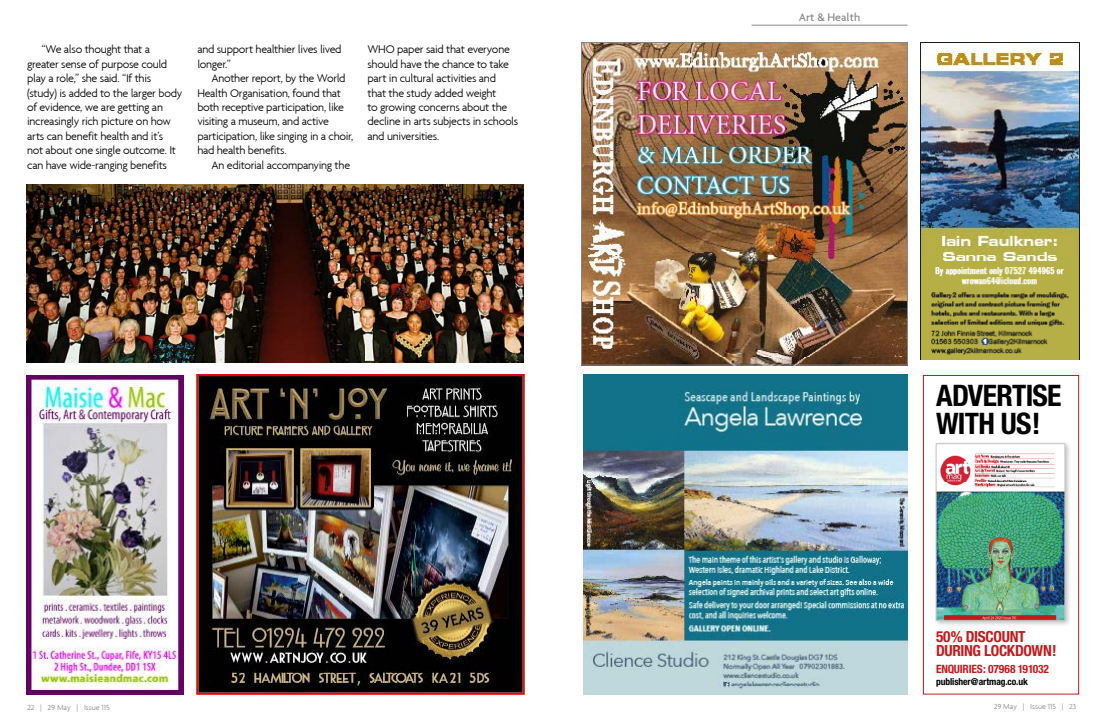
<style>
.page{position:relative;width:1106px;height:723px;background:#fff}
.page>*{position:absolute;margin:0;border:0;box-sizing:border-box;transform-origin:0 0}
.t1{font:700 condensed 29.7px/28.7px "Helvetica Neue";letter-spacing:-.025em;color:#000}
.t2{font:700 condensed 15.3px/14.4px "Helvetica Neue";letter-spacing:-.02em;color:#c41a1c}
.t3{font:300 12px/14.4px "Agenda";letter-spacing:-.03em;color:#000}
.t4{font:500 12px "Agenda";color:#878787}
.t5{font:700 condensed 11.5px "Helvetica Neue";letter-spacing:-.015em;color:#c41a1c}
.t6{font:700 condensed 9.6px "Helvetica Neue";letter-spacing:-.015em;color:#000}
.t7{font:300 8px "Agenda";color:#878787}
</style>
<div class="page">
<div style="left:933px;top:441px;width:138px;height:186px;background:#000;opacity:.25"></div>
<div style="left:936px;top:444px;width:128px;height:176px;background:#fff"></div>
<img style="left:938px;top:454px;width:125px;height:164px">
<div style="left:936px;top:444px;width:129px;height:176px;border:1px solid #c5c5c5"></div>
<div style="left:923px;top:375px;width:156px;height:319px;border:1px solid #c41a1c"></div>
<img style="left:920px;top:42px;width:159px;height:318px">
<img style="left:26px;top:375px;width:158px;height:319px">
<img style="left:583px;top:374px;width:324px;height:320px">
<hr style="left:751px;top:25px;width:156px;height:1px;background:#878787">
<img style="left:26px;top:184px;width:497px;height:179px">
<img style="left:196px;top:375px;width:328px;height:319px">
<img style="left:583px;top:44px;width:322px;height:319px">
<div style="left:581px;top:42px;width:326px;height:323px;border:1px solid #878787"></div>
<p class="t3" style="left:27px;top:42px;width:157px;text-indent:14px">“We also thought that a greater sense of purpose could play a role,” she said. “If this (study) is added to the larger body of evidence, we are getting an increasingly rich picture on how arts can benefit health and it’s not about one single outcome. It can have wide-ranging benefits</p>
<p class="t3" style="left:197px;top:42px;width:146px">and support healthier lives lived longer.”</p>
<p class="t3" style="left:197px;top:71px;width:157px;text-indent:14px">Another report, by the World<br>Health Organisation, found that both receptive participation, like visiting a museum, and active participation, like singing in a choir, had health benefits.</p>
<p class="t3" style="left:211px;top:157px;width:140px">An editorial accompanying the</p>
<p class="t3" style="left:367px;top:42px;width:152px">WHO paper said that everyone should have the chance to take part in cultural activities and<br>that the study added weight<br>to growing concerns about the decline in arts subjects in schools and universities.</p>
<p class="t4" style="left:798px;top:10px;width:63px">Art &amp; Health</p>
<h1 class="t1" style="left:936px;top:380px;width:127px">ADVERTISE<br>WITH US!</h1>
<p class="t2" style="left:936px;top:629px;width:122px">50% DISCOUNT<br>DURING LOCKDOWN!</p>
<p class="t5" style="left:936px;top:662px;width:115px">ENQUIRIES: 07968 191032</p>
<p class="t6" style="left:936px;top:675px;width:93px">publisher@artmag.co.uk</p>
<p class="t7" style="left:27px;top:703px;width:84px">22 | 29 May | Issue 115</p>
<p class="t7" style="left:993px;top:702px;width:84px">29 May | Issue 115 | 23</p>
</div>
